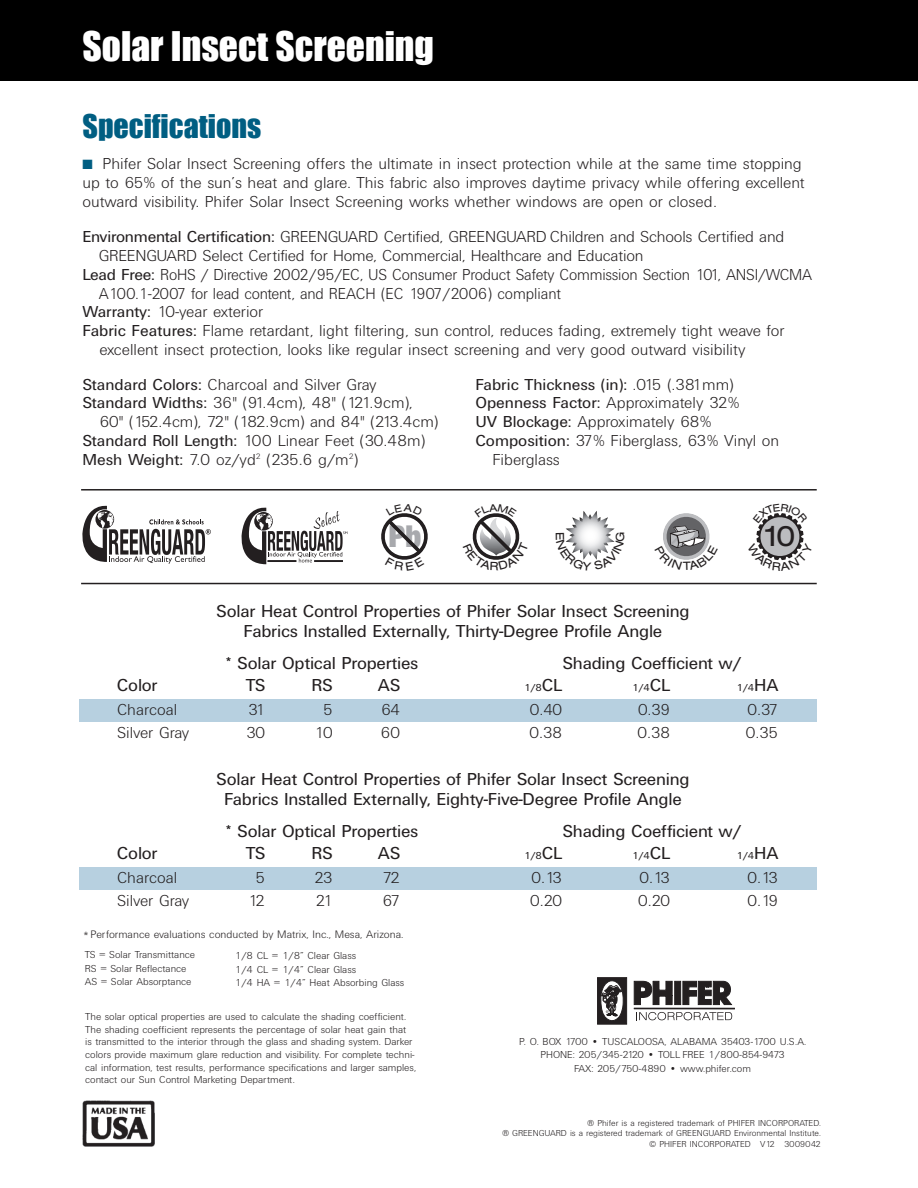
<style>
.page{position:relative;width:918px;height:1188px;background:#fff}
.page>*{position:absolute;margin:0;border:0;box-sizing:border-box;transform-origin:0 0}
.t1{font:37.5px "Impact";color:#fff}
.t2{font:32.4px "Sans Extra Black Condensed DTC";color:#a8a9ad}
.t3{font:30.6px "Sans Extended Regular DTC";color:#231f20}
.t4{font:30px "Impact";color:#005e82}
.t5{font:18px/20.2px "Univers DTC";letter-spacing:-.01em;color:#231f20;text-align:center}
.t6{font:16.5px/18.8px "Univers Light DTC";color:#231f20}
.t7{font:16.5px "Univers Light DTC";color:#231f20;scale:.95 1}
.t8{font:16.5px "Univers Light DTC";letter-spacing:-.025em;color:#231f20}
.t9{font:16.5px "Univers Light DTC";letter-spacing:-.04em;color:#231f20}
.t10{font:16.5px "Univers DTC";color:#231f20}
.t11{font:11.25px "Univers Light DTC";color:#231f20}
.t12{font:10.5px/13.5px "Univers Light DTC";color:#231f20}
.t13{font:10.5px "Univers DTC";color:#231f20}
.t14{font:10.5px "Melior";color:#231f20}
.t15{font:9px/10.8px "Univers Light DTC";color:#231f20;text-align:right}
.s1{color:#005e82}
.s2{font-family:"Univers DTC"}
.s3{font-family:"Univers Light DTC"}
.s4{font-size:18px}
</style>
<div class="page">
<div style="left:80px;top:699px;width:737px;height:23px;background:#b7d0e0"></div>
<div style="left:0;top:0;width:918px;height:81px;background:#000"></div>
<svg style="left:634px;top:981px;width:98px;height:24px"></svg>
<hr style="left:634px;top:1008px;width:101px;height:1px;background:#231f20">
<svg style="left:636px;top:1012px;width:96px;height:8px"></svg>
<svg style="left:597px;top:977px;width:30px;height:47px"></svg>
<div style="left:80px;top:867px;width:737px;height:23px;background:#b7d0e0"></div>
<svg style="left:82px;top:506px;width:129px;height:58px"></svg>
<hr style="left:81px;top:489px;width:736px;height:2px;background:#231f20">
<hr style="left:81px;top:583px;width:736px;height:1px;background:#231f20">
<svg style="left:242px;top:508px;width:105px;height:56px"></svg>
<img style="left:82px;top:1100px;width:73px;height:47px">
<svg style="left:472px;top:513px;width:48px;height:47px"></svg>
<svg style="left:381px;top:513px;width:47px;height:47px"></svg>
<svg style="left:565px;top:511px;width:50px;height:49px"></svg>
<svg style="left:663px;top:513px;width:47px;height:47px"></svg>
<svg style="left:756px;top:513px;width:48px;height:48px"></svg>
<h1 class="t1" style="left:82px;top:23px;width:353px">Solar Insect Screening</h1>
<h3 class="t4" style="left:82px;top:107px;width:180px">Specifications</h3>
<p class="t6" style="left:82px;top:156px;width:724px"><span class="s1">■</span> Phifer Solar Insect Screening offers the ultimate in insect protection while at the same time stopping up to 65% of the sun’s heat and glare. This fabric also improves daytime privacy while offering excellent outward visibility. Phifer Solar Insect Screening works whether windows are open or closed.</p>
<p class="t6" style="left:83px;top:229px;width:703px"><span class="s2">Environmental Certification:</span> GREENGUARD Certified, GREENGUARD Children and Schools Certified and</p>
<p class="t6" style="left:99px;top:248px;width:546px">GREENGUARD Select Certified for Home, Commercial, Healthcare and Education</p>
<p class="t7" style="left:82px;top:269px;width:770px"><span class="s2">Lead Free:</span> RoHS / Directive 2002/95/EC, US Consumer Product Safety Commission Section 101, ANSI/WCMA</p>
<p class="t7" style="left:99px;top:288px;width:488px">A100.1-2007 for lead content, and REACH (EC 1907/2006) compliant</p>
<p class="t6" style="left:82px;top:304px;width:182px"><span class="s2">Warranty:</span> 10-year exterior</p>
<p class="t6" style="left:82px;top:323px;width:704px"><span class="s2">Fabric Features:</span> Flame retardant, light filtering, sun control, reduces fading, extremely tight weave for</p>
<p class="t6" style="left:99px;top:341px;width:648px">excellent insect protection, looks like regular insect screening and very good outward visibility</p>
<p class="t6" style="left:82px;top:376px;width:296px"><span class="s2">Standard Colors:</span> Charcoal and Silver Gray</p>
<p class="t8" style="left:82px;top:397px;width:332px"><span class="s2">Standard Widths:</span> 36" (91.4cm), 48" (121.9cm),</p>
<p class="t9" style="left:99px;top:416px;width:340px">60" (152.4cm), 72" (182.9cm) and 84" (213.4cm)</p>
<p class="t6" style="left:82px;top:432px;width:344px"><span class="s2">Standard Roll Length:</span> 100 Linear Feet (30.48m)</p>
<p class="t6" style="left:82px;top:451px;width:277px"><span class="s2">Mesh Weight:</span> 7.0 oz/yd<sup>2</sup> (235.6 g/m<sup>2</sup>)</p>
<p class="t10" style="left:475px;top:379px;width:260px">Fabric Thickness (in): <span class="s3">.015 (.381mm)</span></p>
<p class="t6" style="left:475px;top:395px;width:266px"><span class="s2">Openness Factor:</span> Approximately 32%</p>
<p class="t6" style="left:475px;top:414px;width:238px"><span class="s2">UV Blockage:</span> Approximately 68%</p>
<p class="t6" style="left:475px;top:432px;width:305px"><span class="s2">Composition:</span> 37% Fiberglass, 63% Vinyl on</p>
<p class="t6" style="left:492px;top:451px;width:69px">Fiberglass</p>
<h2 class="t2" style="left:389px;top:517px;width:34px">Pb</h2>
<h3 class="t3" style="left:761px;top:518px;width:36px">10</h3>
<p class="t5" style="left:216px;top:602px;width:475px">Solar Heat Control Properties of Phifer Solar Insect Screening<br>Fabrics Installed Externally, Thirty-Degree Profile Angle</p>
<p class="t5" style="left:225px;top:654px;width:195px">* Solar Optical Properties</p>
<p class="t5" style="left:562px;top:654px;width:181px">Shading Coefficient w/</p>
<p class="t5" style="left:117px;top:676px;width:42px">Color</p>
<p class="t5" style="left:246px;top:676px;width:21px">TS</p>
<p class="t5" style="left:311px;top:676px;width:23px">RS</p>
<p class="t5" style="left:378px;top:676px;width:24px">AS</p>
<p class="t13" style="left:524px;top:684px;width:40px">1/8<span class="s4">CL</span></p>
<p class="t13" style="left:632px;top:684px;width:40px">1/4<span class="s4">CL</span></p>
<p class="t13" style="left:736px;top:684px;width:44px">1/4<span class="s4">HA</span></p>
<p class="t6" style="left:117px;top:702px;width:62px">Charcoal</p>
<p class="t6" style="left:248px;top:702px;width:19px">31</p>
<p class="t6" style="left:323px;top:702px;width:12px">5</p>
<p class="t6" style="left:381px;top:702px;width:21px">64</p>
<p class="t6" style="left:529px;top:702px;width:35px">0.40</p>
<p class="t6" style="left:638px;top:702px;width:34px">0.39</p>
<p class="t6" style="left:747px;top:702px;width:33px">0.37</p>
<p class="t6" style="left:117px;top:724px;width:74px">Silver Gray</p>
<p class="t6" style="left:246px;top:724px;width:21px">30</p>
<p class="t6" style="left:314px;top:724px;width:20px">10</p>
<p class="t6" style="left:381px;top:724px;width:21px">60</p>
<p class="t6" style="left:529px;top:724px;width:35px">0.38</p>
<p class="t6" style="left:637px;top:724px;width:35px">0.38</p>
<p class="t6" style="left:746px;top:724px;width:34px">0.35</p>
<p class="t5" style="left:216px;top:770px;width:475px">Solar Heat Control Properties of Phifer Solar Insect Screening<br>Fabrics Installed Externally, Eighty-Five-Degree Profile Angle</p>
<p class="t5" style="left:225px;top:822px;width:195px">* Solar Optical Properties</p>
<p class="t5" style="left:562px;top:822px;width:181px">Shading Coefficient w/</p>
<p class="t5" style="left:117px;top:844px;width:42px">Color</p>
<p class="t5" style="left:246px;top:844px;width:21px">TS</p>
<p class="t5" style="left:311px;top:844px;width:23px">RS</p>
<p class="t5" style="left:378px;top:844px;width:24px">AS</p>
<p class="t13" style="left:524px;top:852px;width:40px">1/8<span class="s4">CL</span></p>
<p class="t13" style="left:632px;top:852px;width:40px">1/4<span class="s4">CL</span></p>
<p class="t13" style="left:736px;top:852px;width:44px">1/4<span class="s4">HA</span></p>
<p class="t6" style="left:117px;top:870px;width:62px">Charcoal</p>
<p class="t6" style="left:255px;top:870px;width:12px">5</p>
<p class="t6" style="left:314px;top:870px;width:20px">23</p>
<p class="t6" style="left:382px;top:870px;width:20px">72</p>
<p class="t6" style="left:531px;top:870px;width:33px">0.13</p>
<p class="t6" style="left:639px;top:870px;width:33px">0.13</p>
<p class="t6" style="left:747px;top:870px;width:33px">0.13</p>
<p class="t6" style="left:117px;top:892px;width:74px">Silver Gray</p>
<p class="t6" style="left:248px;top:892px;width:19px">12</p>
<p class="t6" style="left:316px;top:892px;width:19px">21</p>
<p class="t6" style="left:383px;top:892px;width:19px">67</p>
<p class="t6" style="left:530px;top:892px;width:34px">0.20</p>
<p class="t6" style="left:638px;top:892px;width:34px">0.20</p>
<p class="t6" style="left:747px;top:892px;width:33px">0.19</p>
<p class="t11" style="left:91px;top:930px;width:314px">Performance evaluations conducted by Matrix, Inc., Mesa, Arizona.</p>
<p class="t12" style="left:85px;top:949px;width:112px">TS = Solar Transmittance<br>RS = Solar Reflectance<br>AS = Solar Absorptance</p>
<p class="t12" style="left:235px;top:950px;width:171px">1/8 CL = 1/8” Clear Glass<br>1/4 CL = 1/4” Clear Glass<br>1/4 HA = 1/4” Heat Absorbing Glass</p>
<p class="t14" style="left:83px;top:929px;width:7px">*</p>
<p class="t12" style="left:85px;top:1011px;width:333px;line-height:12.6px">The solar optical properties are used to calculate the shading coefficient.<br>The shading coefficient represents the percentage of solar heat gain that<br>is transmitted to the interior through the glass and shading system. Darker colors provide maximum glare reduction and visibility. For complete techni&shy;cal information, test results, performance specifications and larger samples, contact our Sun Control Marketing Department.</p>
<p class="t12" style="left:519px;top:1035px;width:289px;text-align:center">P. O. BOX 1700 • TUSCALOOSA, ALABAMA 35403-1700 U.S.A.<br>PHONE: 205/345-2120 • TOLL FREE 1/800-854-9473<br>FAX: 205/750-4890 • www.phifer.com</p>
<p class="t15" style="left:502px;top:1118px;width:320px">® Phifer is a registered trademark of PHIFER INCORPORATED.<br>® GREENGUARD is a registered trademark of GREENGUARD Environmental Institute. © PHIFER INCORPORATED V12 3009042</p>
</div>
